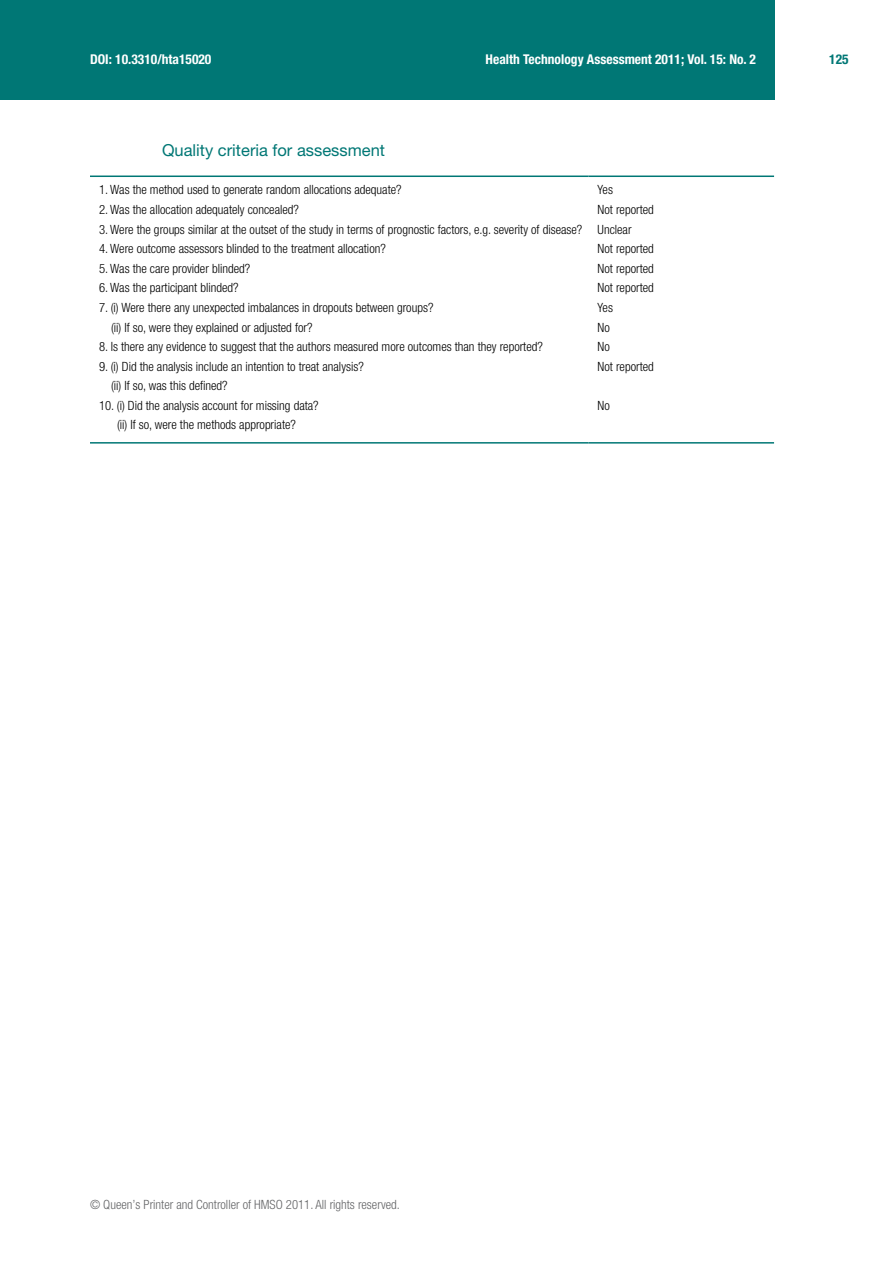
<style>
.page{position:relative;width:893px;height:1263px;background:#fff}
.page>*{position:absolute;margin:0;border:0;box-sizing:border-box;transform-origin:0 0}
.t1{font:16.5px "Helvetica Neue LT Pro";color:#007775}
.t2{font:700 condensed 13.5px "Helvetica Neue LT Pro";color:#fff}
.t3{font:700 condensed 13.5px "Helvetica Neue LT Pro";color:#007775}
.t4{font:300 condensed 12.75px/19.5px "Helvetica Neue LT Pro";color:#000}
.t5{font:300 condensed 12.75px "Helvetica Neue LT Pro";color:#636466}
</style>
<div class="page">
<div style="left:0;top:0;width:774px;height:99px;background:#007775"></div>
<hr style="left:90px;top:442px;width:499px;height:2px;background:#007775">
<hr style="left:589px;top:442px;width:185px;height:2px;background:#007775">
<hr style="left:90px;top:176px;width:499px;height:1px;background:#007775">
<hr style="left:589px;top:176px;width:185px;height:1px;background:#007775">
<p class="t2" style="left:90px;top:51px;width:123px">DOI: 10.3310/hta15020</p>
<p class="t2" style="left:486px;top:51px;width:272px">Health Technology Assessment 2011; Vol. 15: No. 2</p>
<p class="t3" style="left:829px;top:51px;width:21px">125</p>
<p class="t1" style="left:162px;top:140px;width:225px">Quality criteria for assessment</p>
<p class="t4" style="left:99px;top:180px;width:304px">1. Was the method used to generate random allocations adequate?</p>
<p class="t4" style="left:598px;top:180px;width:17px">Yes</p>
<p class="t4" style="left:99px;top:200px;width:201px">2. Was the allocation adequately concealed?</p>
<p class="t4" style="left:598px;top:200px;width:58px">Not reported</p>
<p class="t4" style="left:99px;top:219px;width:534px">3. Were the groups similar at the outset of the study in terms of prognostic factors, e.g. severity of disease? Unclear</p>
<p class="t4" style="left:99px;top:239px;width:288px">4. Were outcome assessors blinded to the treatment allocation?</p>
<p class="t4" style="left:598px;top:239px;width:58px">Not reported</p>
<p class="t4" style="left:99px;top:258px;width:153px">5. Was the care provider blinded?</p>
<p class="t4" style="left:598px;top:258px;width:58px">Not reported</p>
<p class="t4" style="left:99px;top:278px;width:141px">6. Was the participant blinded?</p>
<p class="t4" style="left:598px;top:278px;width:58px">Not reported</p>
<p class="t4" style="left:111px;top:298px;width:324px;text-indent:-12px">7. (i) Were there any unexpected imbalances in dropouts between groups? (ii) If so, were they explained or adjusted for?</p>
<p class="t4" style="left:598px;top:298px;width:17px">Yes<br>No</p>
<p class="t4" style="left:99px;top:337px;width:445px">8. Is there any evidence to suggest that the authors measured more outcomes than they reported?</p>
<p class="t4" style="left:598px;top:337px;width:14px">No</p>
<p class="t4" style="left:111px;top:356px;width:254px;text-indent:-12px">9. (i) Did the analysis include an intention to treat analysis? (ii) If so, was this defined?</p>
<p class="t4" style="left:598px;top:356px;width:58px">Not reported</p>
<p class="t4" style="left:99px;top:396px;width:221px;text-align:center">10. (i) Did the analysis account for missing data? (ii) If so, were the methods appropriate?</p>
<p class="t4" style="left:598px;top:396px;width:14px">No</p>
<p class="t5" style="left:90px;top:1197px;width:311px">© Queen’s Printer and Controller of HMSO 2011. All rights reserved.</p>
</div>
